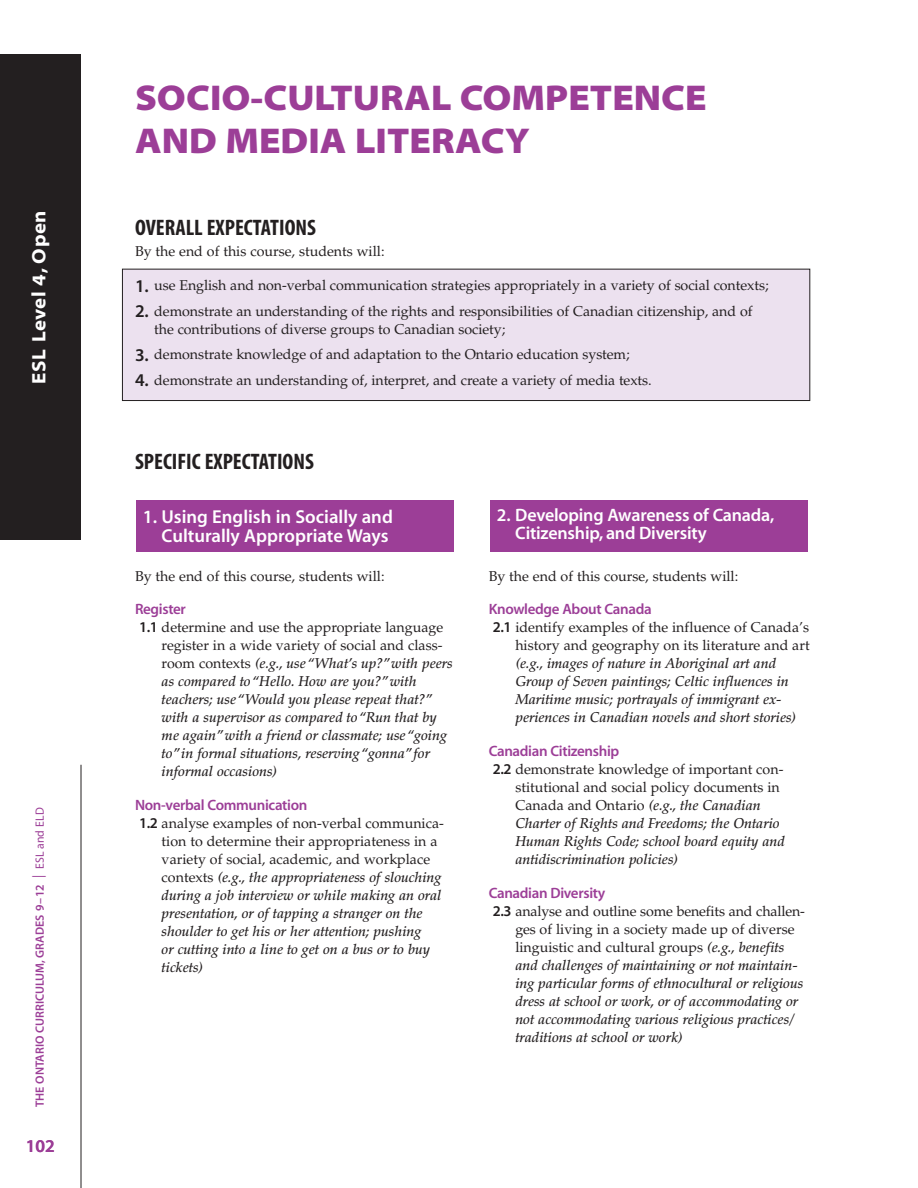
<style>
.page{position:relative;width:918px;height:1188px;background:#fff}
.page>*{position:absolute;margin:0;border:0;box-sizing:border-box;transform-origin:0 0}
.t1{font:36px/43.2px "Myriad MM 830 700";color:#9c3e97}
.t2{font:22.5px "Myriad MM 700 300";color:#231f20}
.t3{font:21.75px "Myriad MM 700 700";color:#fff}
.t4{font:19.5px "Myriad MM 700 700";letter-spacing:.03em;color:#fff}
.t5{font:18.75px/18.8px "Myriad MM 565 600";color:#fff;text-align:right}
.t6{font:18px/18px "Myriad MM 565 600";letter-spacing:-.01em;color:#fff}
.t7{font:18px "Myriad MM 565 600";color:#9c3e97}
.t8{font:15px "Myriad MM 565 600";letter-spacing:-.02em;color:#9c3e97}
.t9{font:italic 500 14.25px/18px "Palatino";color:#231f20}
.t10{font:14.25px/18px "Palatino";letter-spacing:-.005em;color:#231f20;text-align:right}
.t11{font:12px "Myriad MM 565 600";color:#9c3e97}
.s1{font-family:"Myriad MM 400 600";font-size:13.5px}
.s2{font-family:"Myriad MM 400 600"}
.s3{font-family:"Myriad MM 565 600";font-size:18px}
.s4{font-family:"Myriad MM 565 600";font-weight:400;font-style:normal;font-size:15px}
.s5{font-weight:400;font-style:normal}
.s6{font-family:"Myriad MM 565 600";font-size:15px}
.s7{font-weight:400}
</style>
<div class="page">
<hr style="left:81px;top:765px;width:1px;height:423px;background:#231f20">
<div style="left:0;top:54px;width:81px;height:486px;background:#231f20"></div>
<div style="left:490px;top:500px;width:318px;height:52px;background:#9c3e97"></div>
<div style="left:136px;top:500px;width:318px;height:52px;background:#9c3e97"></div>
<div style="left:122px;top:269px;width:688px;height:132px;background:#ece1ef"></div>
<div style="left:122px;top:269px;width:688px;height:132px;border:1px solid #231f20"></div>
<h3 class="t3" style="left:27px;top:469px;width:346px;rotate:-90deg">Grade 11, University Preparation</h3>
<h3 class="t4" style="left:29px;top:384px;width:175px;rotate:-90deg">ESL Level 4, Open</h3>
<p class="t11" style="left:34px;top:1107px;width:301px;rotate:-90deg">THE ONTARIO CURRICULUM, GRADES 9–12 <span class="s1">|</span> <span class="s2">ESL and ELD</span></p>
<p class="t7" style="left:26px;top:1137px;width:30px">10 2</p>
<h1 class="t1" style="left:135px;top:77px;width:573px">SOCIO-CULTURAL COMPETENCE<br>AND MEDIA LITERACY</h1>
<h2 class="t2" style="left:135px;top:216px;width:182px">OVERALL EXPECTATIONS</h2>
<p class="t10" style="left:135px;top:242px;width:251px">By the end of this course, students will:</p>
<p class="t10" style="left:135px;top:277px;width:635px"><span class="s3">1.</span> use English and non-verbal communication strategies appropriately in a variety of social contexts;</p>
<p class="t10" style="left:154px;top:302px;width:600px;text-align:left;text-indent:-19px"><span class="s3">2.</span> demonstrate an understanding of the rights and responsibilities of Canadian citizenship, and of the contributions of diverse groups to Canadian society;</p>
<p class="t10" style="left:135px;top:346px;width:496px"><span class="s3">3.</span> demonstrate knowledge of and adaptation to the Ontario education system;</p>
<p class="t10" style="left:135px;top:371px;width:518px"><span class="s3">4.</span> demonstrate an understanding of, interpret, and create a variety of media texts.</p>
<h2 class="t2" style="left:135px;top:451px;width:180px">SPECIFIC EXPECTATIONS</h2>
<h3 class="t5" style="left:143px;top:508px;width:252px">1. Using English in Socially and<br>Culturally Appropriate Ways</h3>
<p class="t10" style="left:135px;top:567px;width:251px">By the end of this course, students will:</p>
<p class="t8" style="left:135px;top:602px;width:52px">Register</p>
<p class="t9" style="left:162px;top:619px;width:293px;text-indent:-23px"><span class="s4">1.1</span> <span class="s5">determine and use the appropriate language register in a wide variety of social and class&shy;room contexts</span> (e.g., use “What’s up?” with peers as compared to “Hello. How are you?” with teachers; use “Would you please repeat that?” with a supervisor as compared to “Run that by me again” with a friend or classmate; use “going to” in formal situations, reserving “gonna” for informal occasions)</p>
<p class="t8" style="left:135px;top:797px;width:174px">Non-verbal Communication</p>
<p class="t9" style="left:162px;top:815px;width:284px;text-indent:-23px"><span class="s4">1.2</span> <span class="s5">analyse examples of non-verbal communica&shy;tion to determine their appropriateness in a variety of social, academic, and workplace contexts</span> (e.g., the appropriateness of slouching during a job interview or while making an oral presentation, or of tapping a stranger on the shoulder to get his or her attention; pushing<br>or cutting into a line to get on a bus or to buy tickets)</p>
<p class="t6" style="left:515px;top:507px;width:261px;text-indent:-18px">2. Developing Awareness of Canada,<br>Citizenship, and Diversity</p>
<p class="t10" style="left:489px;top:567px;width:251px">By the end of this course, students will:</p>
<p class="t8" style="left:489px;top:602px;width:164px">Knowledge About Canada</p>
<p class="t10" style="left:493px;top:619px;width:318px"><span class="s6">2.1</span> identify examples of the influence of Canada’s history and geography on its literature and art</p>
<p class="t9" style="left:515px;top:655px;width:283px">(e.g., images of nature in Aboriginal art and Group of Seven paintings; Celtic influences in Maritime music; portrayals of immigrant ex&shy;periences in Canadian novels and short stories)</p>
<p class="t8" style="left:489px;top:743px;width:132px">Canadian Citizenship</p>
<p class="t9" style="left:515px;top:761px;width:271px;text-indent:-23px"><span class="s4">2.2</span> <span class="s5">demonstrate knowledge of important con&shy;stitutional and social policy documents in Canada and Ontario</span> (e.g., the Canadian Charter of Rights and Freedoms; the Ontario Human Rights Code; school board equity and antidiscrimination policies)</p>
<p class="t8" style="left:489px;top:885px;width:118px">Canadian Diversity</p>
<p class="t9" style="left:515px;top:902px;width:291px;text-indent:-23px"><span class="s4">2.3</span> <span class="s5">analyse and outline some benefits and challen&shy;ges of living in a society made up of diverse linguistic and cultural groups</span> (e.g., benefits and challenges of maintaining or not maintain&shy;ing particular forms of ethnocultural or religious dress at school or work, or of accommodating or not accommodating various religious practices<span class="s7">/ </span>traditions at school or work)</p>
</div>
